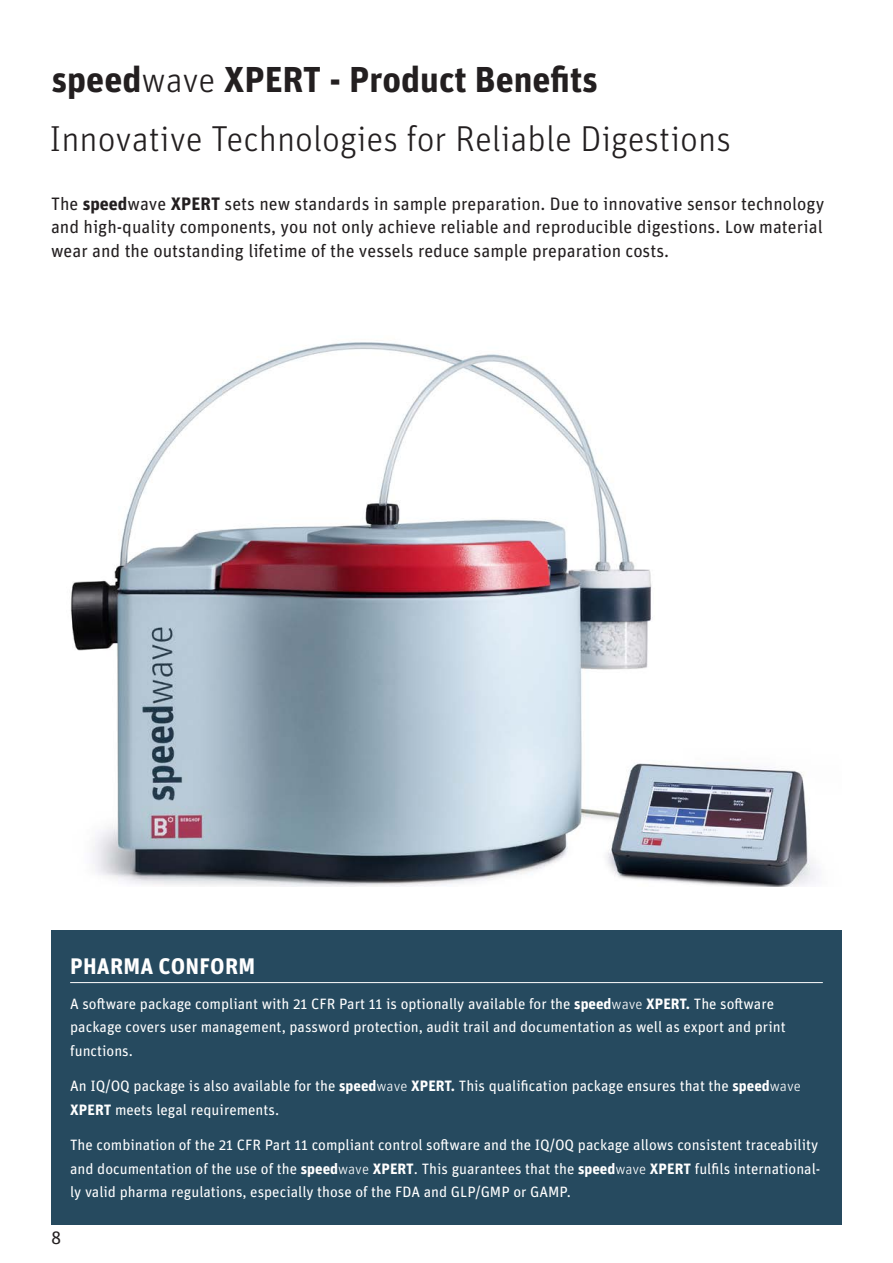
<style>
.page{position:relative;width:893px;height:1263px;background:#fff}
.page>*{position:absolute;margin:0;border:0;box-sizing:border-box;transform-origin:0 0}
.Header_24pt_light{font:300 36px "Unit Pro";color:#231f20}
.Header_24pt_fett{font:700 36px "Unit Pro";color:#231f20}
.Infobox_Header_15_pt{font:700 22.5px "Unit Pro";letter-spacing:.01em;color:#fff}
.Introduction_Main_12{font:18px/23.5px "Unit Pro";color:#231f20;text-align:justify}
.Infobox_Copy_10_pt_w{font:15px/23.5px "Unit Pro";color:#fff}
.s1{font-weight:300}
.s2{font-weight:700}
</style>
<div class="page">
<img style="left:70px;top:342px;width:748px;height:544px">
<div style="left:51px;top:930px;width:791px;height:295px;background:#264a5f"></div>
<hr style="left:70px;top:982px;width:753px;height:1px;background:#fff">
<p class="Header_24pt_fett" style="left:52px;top:53px;width:547px">speed<span class="s1">wave</span> XPERT - Product Benefits</p>
<p class="Header_24pt_light" style="left:50px;top:115px;width:683px">Innovative Technologies for Reliable Digestions</p>
<p class="Introduction_Main_12" style="left:51px;top:191px;width:775px">The <span class="s2">speed</span>wave <span class="s2">XPERT</span> sets new standards in sample preparation. Due to innovative sensor technology and high-quality components, you not only achieve reliable and reproducible digestions. Low material wear and the outstanding lifetime of the vessels reduce sample preparation costs.</p>
<p class="Infobox_Header_15_pt" style="left:70px;top:949px;width:186px">PHARMA CONFORM</p>
<p class="Infobox_Copy_10_pt_w" style="left:70px;top:991px;width:717px">A software package compliant with 21 CFR Part 11 is optionally available for the <span class="s2">speed</span><span class="s1">wave</span> <span class="s2">XPERT.</span> The software package covers user management, password protection, audit trail and documentation as well as export and print functions.</p>
<p class="Infobox_Copy_10_pt_w" style="left:70px;top:1073px;width:732px">An IQ/OQ package is also available for the <span class="s2">speed</span><span class="s1">wave</span> <span class="s2">XPERT.</span> This qualification package ensures that the <span class="s2">speed</span><span class="s1">wave<br></span><span class="s2">XPERT</span> meets legal requirements.</p>
<p class="Infobox_Copy_10_pt_w" style="left:70px;top:1132px;width:752px">The combination of the 21 CFR Part 11 compliant control software and the IQ/OQ package allows consistent traceability and documentation of the use of the <span class="s2">speed</span><span class="s1">wave</span> <span class="s2">XPERT</span>. This guarantees that the <span class="s2">speed</span><span class="s1">wave</span> <span class="s2">XPERT</span> fulfils international&shy;ly valid pharma regulations, especially those of the FDA and GLP/GMP or GAMP.</p>
<p class="Introduction_Main_12" style="left:51px;top:1225px;width:12px">8</p>
</div>
